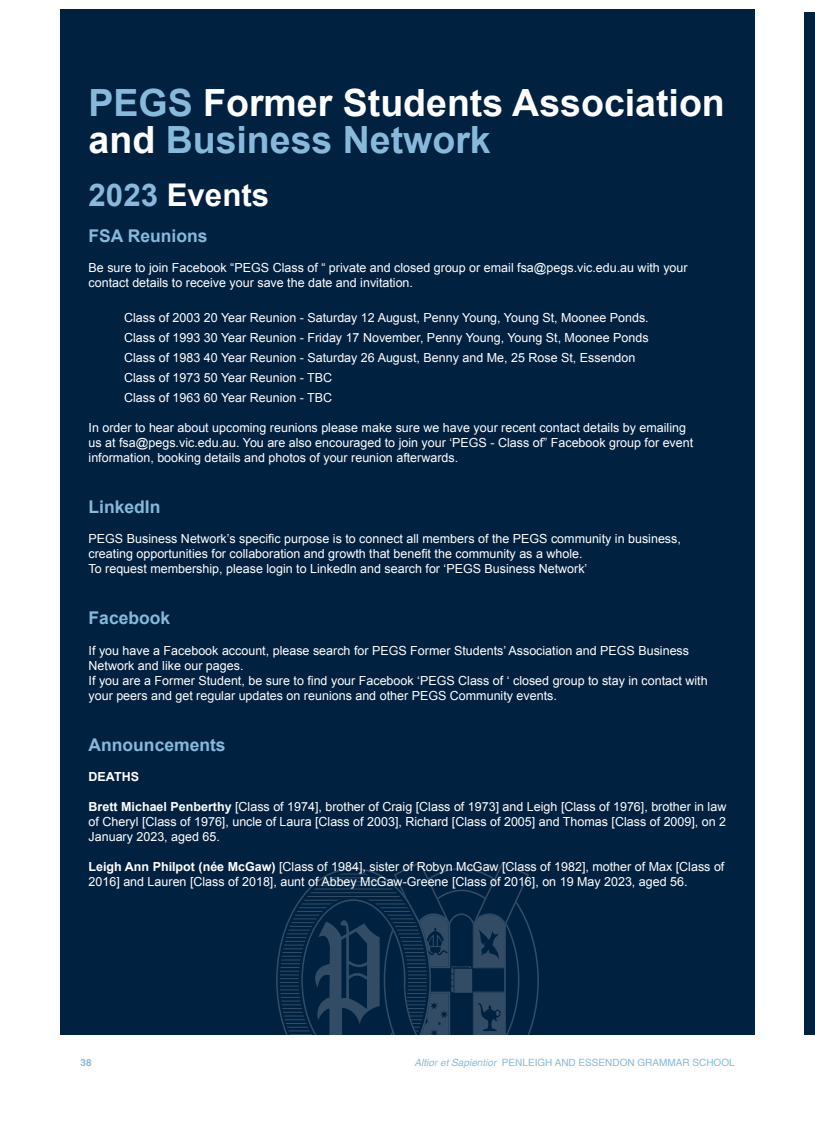
<style>
.page{position:relative;width:815px;height:1124px;background:#fff}
.page>*{position:absolute;margin:0;border:0;box-sizing:border-box;transform-origin:0 0}
.t1{font:700 37.5px/37.5px "Arial";color:#fff}
.t2{font:700 31.25px "Arial";color:#fff}
.t3{font:700 17.5px "Arial";color:#87b9da}
.t4{font:12.5px/15px "Arial";color:#fff}
.t5{font:700 12.5px "Arial";color:#fff}
.t6{font:10px "Helvetica";color:#87b9da}
.t7{font:700 10px "Helvetica";color:#87b9da}
.s1{color:#87b9da}
.s2{font-weight:700}
.s3{font-style:italic}
</style>
<div class="page">
<div style="left:804px;top:12px;width:11px;height:1023px;background:#002140"></div>
<div style="left:60px;top:9px;width:695px;height:1025px;background:#002140"></div>
<svg style="left:276px;top:862px;width:263px;height:173px"></svg>
<h1 class="t1" style="left:89px;top:85px;width:638px"><span class="s1">PEGS</span> Former Students Association and <span class="s1">Business Network</span></h1>
<h2 class="t2" style="left:89px;top:174px;width:182px"><span class="s1">2023</span> Events</h2>
<h3 class="t3" style="left:89px;top:224px;width:120px">FSA Reunions</h3>
<p class="t4" style="left:89px;top:260px;width:601px">Be sure to join Facebook “PEGS Class of “ private and closed group or email fsa@pegs.vic.edu.au with your contact details to receive your save the date and invitation.</p>
<p class="t4" style="left:124px;top:308px;width:526px;line-height:20px">Class of 2003 20 Year Reunion - Saturday 12 August, Penny Young, Young St, Moonee Ponds.<br>Class of 1993 30 Year Reunion - Friday 17 November, Penny Young, Young St, Moonee Ponds Class of 1983 40 Year Reunion - Saturday 26 August, Benny and Me, 25 Rose St, Essendon Class of 1973 50 Year Reunion - TBC<br>Class of 1963 60 Year Reunion - TBC</p>
<p class="t4" style="left:89px;top:420px;width:606px">In order to hear about upcoming reunions please make sure we have your recent contact details by emailing us at fsa@pegs.vic.edu.au. You are also encouraged to join your ‘PEGS - Class of” Facebook group for event information, booking details and photos of your reunion afterwards.</p>
<h3 class="t3" style="left:89px;top:495px;width:73px">LinkedIn</h3>
<p class="t4" style="left:89px;top:531px;width:594px">PEGS Business Network’s specific purpose is to connect all members of the PEGS community in business, creating opportunities for collaboration and growth that benefit the community as a whole.<br>To request membership, please login to Linkedln and search for ‘PEGS Business Network’</p>
<h3 class="t3" style="left:89px;top:606px;width:83px">Facebook</h3>
<p class="t4" style="left:89px;top:642px;width:621px">If you have a Facebook account, please search for PEGS Former Students’ Association and PEGS Business Network and like our pages.<br>If you are a Former Student, be sure to find your Facebook ‘PEGS Class of ‘ closed group to stay in contact with your peers and get regular updates on reunions and other PEGS Community events.</p>
<h3 class="t3" style="left:89px;top:732px;width:139px">Announcements</h3>
<p class="t5" style="left:89px;top:767px;width:52px">DEATHS</p>
<p class="t4" style="left:89px;top:798px;width:639px;text-align:justify"><span class="s2">Brett Michael Penberthy</span> [Class of 1974], brother of Craig [Class of 1973] and Leigh [Class of 1976], brother in law of Cheryl [Class of 1976], uncle of Laura [Class of 2003], Richard [Class of 2005] and Thomas [Class of 2009], on 2<br>January 2023, aged 65.</p>
<p class="t4" style="left:89px;top:858px;width:637px"><span class="s2">Leigh Ann Philpot (née McGaw)</span> [Class of 1984], sister of Robyn McGaw [Class of 1982], mother of Max [Class of<br>2016] and Lauren [Class of 2018], aunt of Abbey McGaw-Greene [Class of 2016], on 19 May 2023, aged 56.</p>
<p class="t7" style="left:81px;top:1056px;width:13px">38</p>
<p class="t6" style="left:415px;top:1054px;width:322px"><span class="s3">Altior et Sapientior</span> PENLEIGH AND ESSENDON GRAMMAR SCHOOL</p>
</div>
